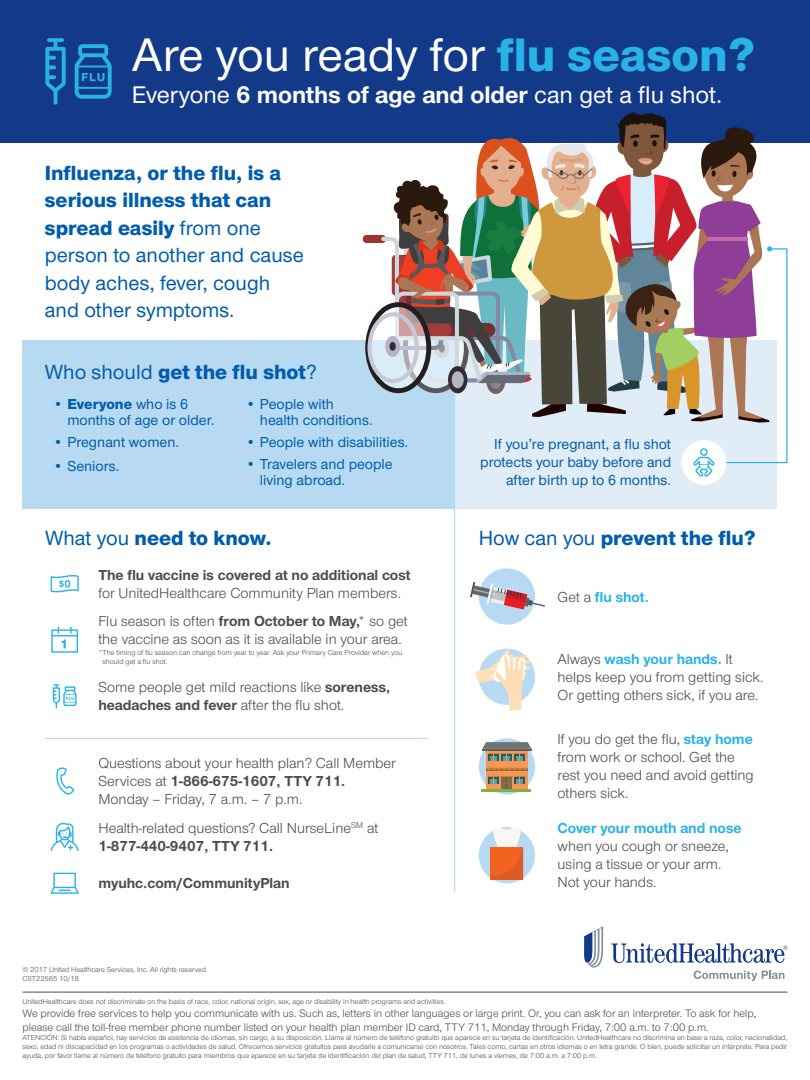
<style>
.page{position:relative;width:810px;height:1080px;background:#fff}
.page>*{position:absolute;margin:0;border:0;box-sizing:border-box;transform-origin:0 0}
.t1{font:500 48.75px "UHC Sans";color:#fff}
.t2{font:500 25px "UHC Sans";color:#fff}
.t3{font:500 21.25px/27.5px "UHC Sans";color:#015dac}
.t4{font:800 21.25px "UHC Sans";color:#015dac}
.t5{font:15px/18px "UHC Sans";color:#4c4c4c}
.t6{font:500 15px/16.2px "UHC Sans";color:#015dac}
.t7{font:700 15px "UHC Sans";color:#4c4c4c}
.t8{font:700 15px "UHC Sans";color:#29b2e7}
.t9{font:11.25px/13.5px "UHC Sans";color:#4c4c4c}
.t10{font:7.5px/9px "UHC Sans";color:#4c4c4c}
.s1{font-weight:800;color:#29b2e7}
.s2{font-weight:700}
.s3{font-weight:800}
.s4{font-weight:500}
.s5{font-weight:400;color:#4c4c4c}
.s6{font-weight:700;color:#29b2e7}
</style>
<div class="page">
<div style="left:479px;top:568px;width:56px;height:57px;background:#b7daf2;border-radius:50%"></div>
<div style="left:479px;top:649px;width:56px;height:56px;background:#b7daf2;border-radius:50%"></div>
<div style="left:479px;top:738px;width:56px;height:57px;background:#b7daf2;border-radius:50%"></div>
<div style="left:479px;top:827px;width:56px;height:56px;background:#b7daf2;border-radius:50%"></div>
<div style="left:455px;top:340px;width:321px;height:169px;background:#e1edf6"></div>
<div style="left:0;top:0;width:810px;height:142px;background:#133a88"></div>
<hr style="left:454px;top:334px;width:1px;height:558px;background:#b7daf2">
<div style="left:22px;top:340px;width:433px;height:169px;background:#b7daf2"></div>
<svg style="left:491px;top:827px;width:32px;height:53px;background:#ea9670"></svg>
<svg style="left:470px;top:582px;width:75px;height:28px"></svg>
<div style="left:681px;top:440px;width:45px;height:45px;background:#fff;border-radius:50%"></div>
<hr style="left:45px;top:738px;width:53px;height:1px;background:#b7daf2">
<hr style="left:98px;top:738px;width:330px;height:1px;background:#b7daf2">
<svg style="left:51px;top:575px;width:28px;height:17px"></svg>
<svg style="left:51px;top:627px;width:27px;height:26px"></svg>
<svg style="left:53px;top:684px;width:24px;height:24px"></svg>
<svg style="left:56px;top:767px;width:18px;height:28px"></svg>
<svg style="left:51px;top:822px;width:28px;height:29px"></svg>
<svg style="left:51px;top:873px;width:28px;height:21px"></svg>
<div style="left:486px;top:749px;width:42px;height:40px;background:#f79753"></div>
<svg style="left:486px;top:768px;width:42px;height:2px"></svg>
<svg style="left:488px;top:776px;width:38px;height:13px"></svg>
<hr style="left:481px;top:789px;width:50px;height:2px;background:#7fb240">
<svg style="left:482px;top:742px;width:50px;height:19px"></svg>
<hr style="left:482px;top:749px;width:50px;height:1px;background:#5b6060">
<svg style="left:476px;top:650px;width:55px;height:61px"></svg>
<svg style="left:45px;top:38px;width:21px;height:67px"></svg>
<svg style="left:75px;top:44px;width:37px;height:55px"></svg>
<svg style="left:611px;top:943px;width:177px;height:20px"></svg>
<svg style="left:584px;top:926px;width:19px;height:42px"></svg>
<svg style="left:694px;top:970px;width:90px;height:11px"></svg>
<div style="left:363px;top:235px;width:6px;height:8px;background:#9d352c;border-radius:50%"></div>
<div style="left:366px;top:235px;width:17px;height:8px;background:#9d352c"></div>
<svg style="left:368px;top:305px;width:61px;height:86px"></svg>
<div style="left:367px;top:312px;width:52px;height:71px;border:4px solid #c6c9d4;border-radius:50%"></div>
<svg style="left:381px;top:112px;width:407px;height:365px"></svg>
<hr style="left:22px;top:992px;width:766px;height:1px;background:#4c4c4c">
<h1 class="t1" style="left:132px;top:23px;width:625px">Are you ready for <span class="s1">flu season?</span></h1>
<h2 class="t2" style="left:132px;top:78px;width:592px">Everyone <span class="s2">6 months of age and older</span> can get a flu shot.</h2>
<h3 class="t3" style="left:45px;top:158px;width:260px"><span class="s3">Influenza, or the flu, is a serious illness that can spread easily</span> from one person to another and cause body aches, fever, cough and other symptoms.</h3>
<h3 class="t4" style="left:45px;top:357px;width:273px"><span class="s4">Who should</span> get the flu shot<span class="s4">?</span></h3>
<h3 class="t6" style="left:67px;top:395px;width:149px;text-indent:-14px"><span class="s3">• Everyone</span> who is 6 months of age or older.</h3>
<h3 class="t6" style="left:53px;top:433px;width:127px">• Pregnant women.</h3>
<h3 class="t6" style="left:53px;top:457px;width:68px">• Seniors.</h3>
<h3 class="t6" style="left:260px;top:395px;width:114px;text-indent:-14px">• People with health conditions.</h3>
<h3 class="t6" style="left:246px;top:433px;width:164px">• People with disabilities.</h3>
<h3 class="t6" style="left:260px;top:455px;width:134px;text-indent:-14px">• Travelers and people living abroad.</h3>
<h3 class="t4" style="left:45px;top:523px;width:228px"><span class="s4">What you</span> need to know.</h3>
<h3 class="t7" style="left:98px;top:565px;width:314px">The flu vaccine is covered at no additional cost</h3>
<h3 class="t5" style="left:98px;top:578px;width:311px;line-height:27.8px">for UnitedHealthcare Community Plan members.<br>Flu season is often <span class="s2">from October to May,</span>* so get</h3>
<h3 class="t5" style="left:98px;top:629px;width:305px">the vaccine as soon as it is available in your area.</h3>
<p class="t10" style="left:103px;top:648px;width:301px;text-indent:-4px">*The timing of flu season can change from year to year. Ask your Primary Care Provider when you should get a flu shot.</p>
<h3 class="t5" style="left:98px;top:678px;width:294px">Some people get mild reactions like <span class="s2">soreness, headaches and fever</span> after the flu shot.</h3>
<h3 class="t5" style="left:98px;top:753px;width:299px">Questions about your health plan? Call Member<br>Services at <span class="s2">1-866-675-1607, TTY 711.<br></span>Monday – Friday, 7 a.m. – 7 p.m.</h3>
<h3 class="t5" style="left:98px;top:818px;width:282px">Health-related questions? Call NurseLine<sup>SM</sup> at<br><span class="s2">1-877-440-9407, TTY 711.</span></h3>
<h3 class="t7" style="left:98px;top:873px;width:193px">myuhc.com/CommunityPlan</h3>
<p class="t10" style="left:22px;top:965px;width:187px">© 2017 United Healthcare Services, Inc. All rights reserved.<br>CST22565 10/18</p>
<h3 class="t6" style="left:480px;top:434px;width:192px;line-height:18px;text-align:right">If you’re pregnant, a flu shot protects your baby before and after birth up to 6 months.</h3>
<h3 class="t4" style="left:479px;top:524px;width:279px"><span class="s4">How can you</span> prevent the flu?</h3>
<h3 class="t8" style="left:558px;top:586px;width:93px"><span class="s5">Get a</span> flu shot.</h3>
<h3 class="t5" style="left:558px;top:649px;width:207px">Always <span class="s6">wash your hands.</span> It helps keep you from getting sick.<br>Or getting others sick, if you are.</h3>
<h3 class="t5" style="left:558px;top:730px;width:198px">If you do get the flu, <span class="s6">stay home </span>from work or school. Get the rest you need and avoid getting others sick.</h3>
<h3 class="t8" style="left:558px;top:818px;width:186px">Cover your mouth and nose</h3>
<h3 class="t5" style="left:558px;top:837px;width:173px">when you cough or sneeze, using a tissue or your arm.<br>Not your hands.</h3>
<p class="t10" style="left:22px;top:996px;width:424px">UnitedHealthcare does not discriminate on the basis of race, color, national origin, sex, age or disability in health programs and activities.</p>
<p class="t9" style="left:22px;top:1006px;width:735px">We provide free services to help you communicate with us. Such as, letters in other languages or large print. Or, you can ask for an interpreter. To ask for help, please call the toll-free member phone number listed on your health plan member ID card, TTY 711, Monday through Friday, 7:00 a.m. to 7:00 p.m.</p>
<p class="t10" style="left:22px;top:1032px;width:766px;text-align:justify">ATENCIÓN: Si habla español, hay servicios de asistencia de idiomas, sin cargo, a su disposición. Llame al número de teléfono gratuito que aparece en su tarjeta de identificación. UnitedHealthcare no discrimina en base a raza, color, nacionalidad, sexo, edad ni discapacidad en los programas o actividades de salud. Ofrecemos servicios gratuitos para ayudarle a comunicarse con nosotros. Tales como, cartas en otros idiomas o en letra grande. O bien, puede solicitar un intérprete. Para pedir ayuda, por favor llame al número de teléfono gratuito para miembros que aparece en su tarjeta de identificación del plan de salud, TTY 711, de lunes a viernes, de 7:00 a.m. a 7:00 p.m.</p>
</div>
